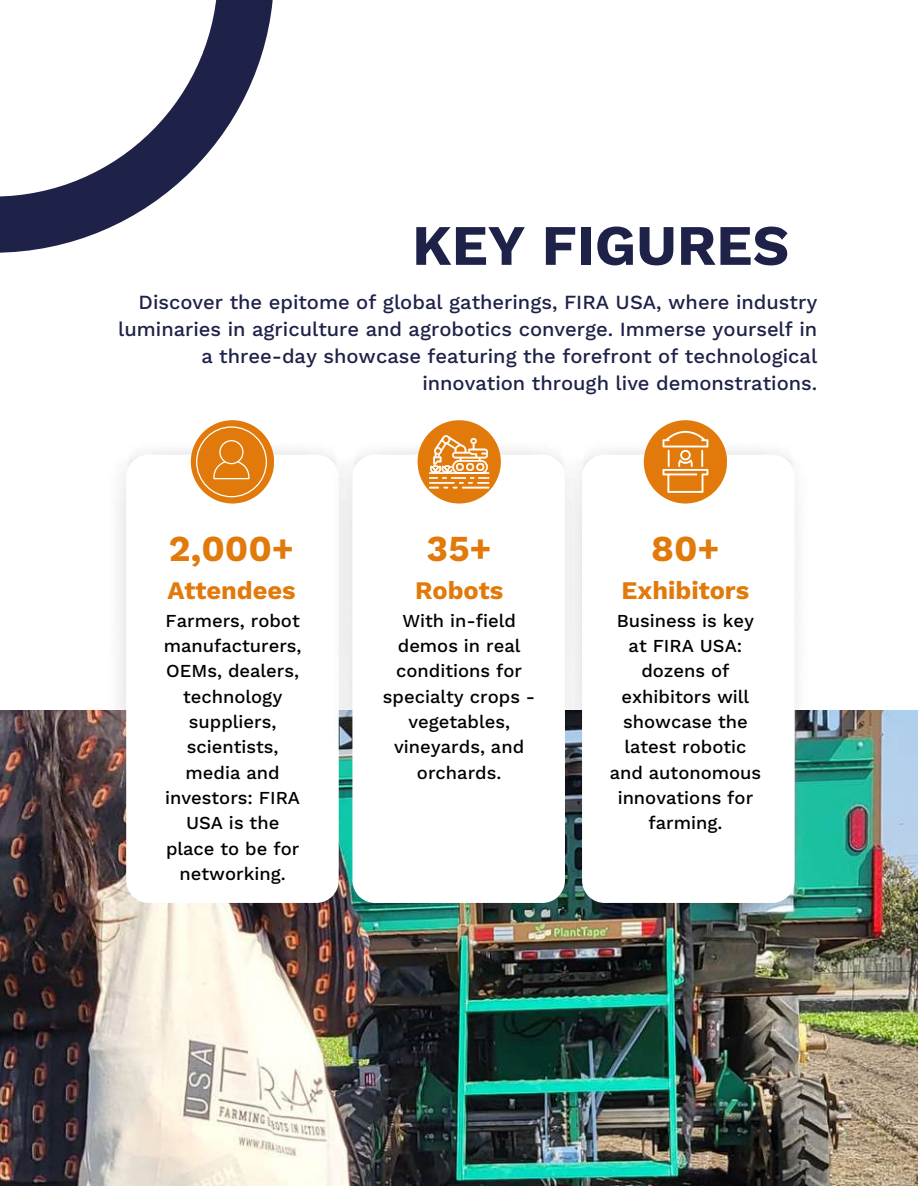
<style>
.page{position:relative;width:918px;height:1186px;background:#fff}
.page>*{position:absolute;margin:0;border:0;box-sizing:border-box;transform-origin:0 0}
.t1{font:700 57.15px "Work Sans";color:#1f2248}
.t2{font:700 36.6px "Work Sans";color:#e17a0a}
.t3{font:700 25.35px "Work Sans";color:#e17a0a}
.t4{font:500 20.1px/27px "Work Sans";color:#1f2248;text-align:right}
.t5{font:500 18.3px/25.3px "Work Sans";color:#000;text-align:center}
</style>
<div class="page">
<img style="left:1px;top:710px;width:917px;height:476px">
<svg style="left:0;top:0;width:273px;height:252px"></svg>
<img style="left:142px;top:442px;width:184px;height:13px">
<img style="left:106px;top:472px;width:20px;height:286px">
<svg style="left:126px;top:455px;width:213px;height:448px"></svg>
<img style="left:368px;top:442px;width:184px;height:13px">
<img style="left:333px;top:455px;width:19px;height:303px">
<svg style="left:352px;top:455px;width:213px;height:448px"></svg>
<img style="left:597px;top:442px;width:185px;height:13px">
<img style="left:562px;top:455px;width:20px;height:303px">
<img style="left:795px;top:489px;width:13px;height:269px">
<svg style="left:582px;top:455px;width:213px;height:448px"></svg>
<div style="left:191px;top:420px;width:83px;height:83px;background:#e17a0a;border-radius:50%"></div>
<div style="left:418px;top:420px;width:83px;height:83px;background:#e17a0a;border-radius:50%"></div>
<div style="left:644px;top:420px;width:83px;height:83px;background:#e17a0a;border-radius:50%"></div>
<svg style="left:196px;top:426px;width:71px;height:71px"></svg>
<svg style="left:429px;top:435px;width:60px;height:53px"></svg>
<svg style="left:663px;top:431px;width:45px;height:62px"></svg>
<h1 class="t1" style="left:412px;top:212px;width:379px">KEY FIGURES</h1>
<p class="t4" style="left:118px;top:289px;width:701px">Discover the epitome of global gatherings, FIRA USA, where industry luminaries in agriculture and agrobotics converge. Immerse yourself in a three-day showcase featuring the forefront of technological innovation through live demonstrations.</p>
<h2 class="t2" style="left:169px;top:527px;width:127px">2,000+</h2>
<h3 class="t3" style="left:167px;top:576px;width:130px">Attendees</h3>
<p class="t5" style="left:164px;top:608px;width:139px">Farmers, robot manufacturers,<br>OEMs, dealers, technology suppliers, scientists, media and investors: FIRA<br>USA is the place to be for networking.</p>
<h2 class="t2" style="left:427px;top:527px;width:67px">35+</h2>
<h3 class="t3" style="left:415px;top:576px;width:90px">Robots</h3>
<p class="t5" style="left:383px;top:608px;width:154px">With in-field demos in real conditions for specialty crops - vegetables, vineyards, and orchards.</p>
<h2 class="t2" style="left:651px;top:527px;width:70px">80+</h2>
<h3 class="t3" style="left:622px;top:576px;width:129px">Exhibitors</h3>
<p class="t5" style="left:610px;top:608px;width:153px">Business is key at FIRA USA: dozens of exhibitors will showcase the latest robotic and autonomous innovations for farming.</p>
</div>
